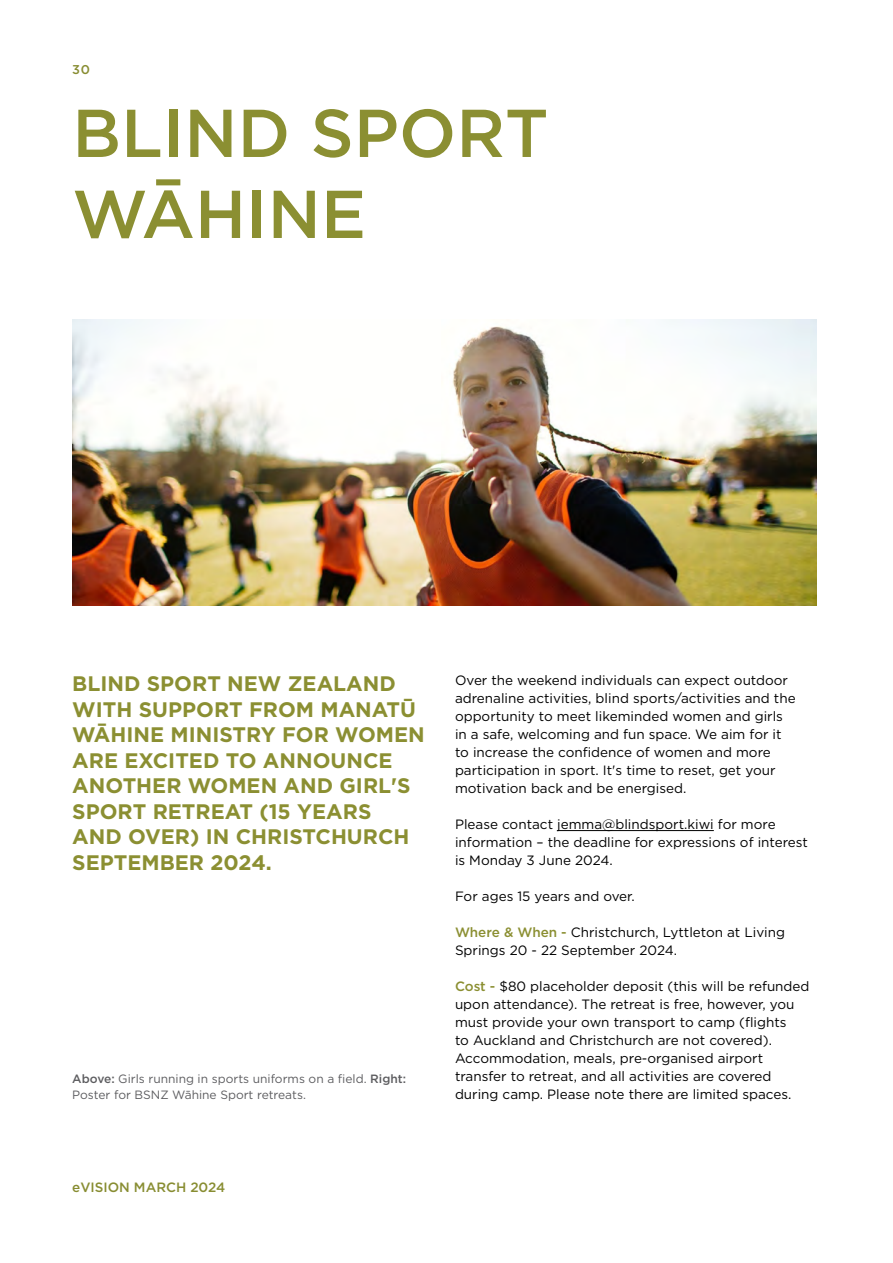
<style>
.page{position:relative;width:893px;height:1263px;background:#fff}
.page>*{position:absolute;margin:0;border:0;box-sizing:border-box;transform-origin:0 0}
.t1{font:500 67.5px/81px "Gotham";color:#8b8f32}
.t2{font:700 21px/25.5px "Gotham";color:#8b8f32}
.t3{font:13.5px/18px "Gotham";color:#000}
.t4{font:500 13.5px "Gotham";color:#888d32}
.t5{font:500 12.75px "Gotham";color:#888d32}
.t6{font:12px/16.5px "Gotham";color:#5d5d60}
.s1{font-weight:500;color:#8b8f32}
.s2{font-weight:500}
</style>
<div class="page">
<hr style="left:557px;top:830px;width:157px;height:1px;background:#000">
<img style="left:72px;top:320px;width:744px;height:286px">
<p class="t5" style="left:72px;top:61px;width:19px">30</p>
<h1 class="t1" style="left:72px;top:92px;width:478px">BLIND SPORT<br>WĀHINE</h1>
<h2 class="t2" style="left:72px;top:671px;width:354px">BLIND SPORT NEW ZEALAND<br>WITH SUPPORT FROM MANATŪ<br>WĀHINE MINISTRY FOR WOMEN<br>ARE EXCITED TO ANNOUNCE<br>ANOTHER WOMEN AND GIRL'S<br>SPORT RETREAT (15 YEARS<br>AND OVER) IN CHRISTCHURCH<br>SEPTEMBER 2024.</h2>
<p class="t3" style="left:455px;top:671px;width:342px">Over the weekend individuals can expect outdoor adrenaline activities, blind sports/activities and the opportunity to meet likeminded women and girls in a safe, welcoming and fun space. We aim for it to increase the confidence of women and more participation in sport. It's time to reset, get your motivation back and be energised.</p>
<p class="t3" style="left:455px;top:815px;width:354px">Please contact jemma@blindsport.kiwi for more information – the deadline for expressions of interest is Monday 3 June 2024.</p>
<p class="t3" style="left:455px;top:887px;width:181px">For ages 15 years and over.</p>
<p class="t3" style="left:455px;top:923px;width:332px"><span class="s1">Where &amp; When -</span> Christchurch, Lyttleton at Living<br>Springs 20 - 22 September 2024.</p>
<p class="t3" style="left:455px;top:977px;width:356px"><span class="s1">Cost -</span> $80 placeholder deposit (this will be refunded upon attendance). The retreat is free, however, you must provide your own transport to camp (flights<br>to Auckland and Christchurch are not covered).<br>Accommodation, meals, pre-organised airport transfer to retreat, and all activities are covered during camp. Please note there are limited spaces.</p>
<p class="t6" style="left:72px;top:1070px;width:335px"><span class="s2">Above:</span> Girls running in sports uniforms on a field. <span class="s2">Right:<br></span>Poster for BSNZ Wāhine Sport retreats.</p>
<p class="t4" style="left:72px;top:1179px;width:155px">eVISION MARCH 2024</p>
</div>
